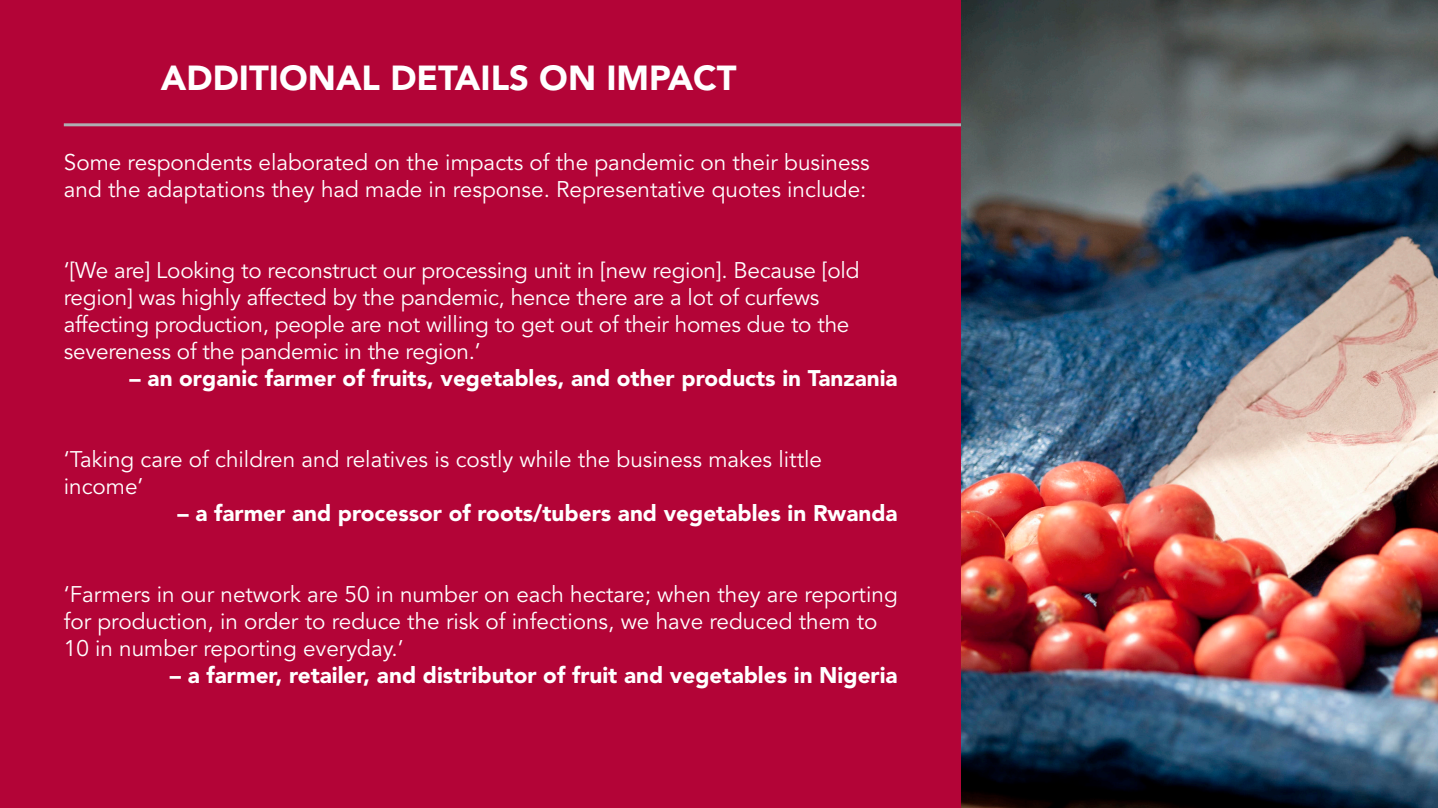
<style>
.page{position:relative;width:1438px;height:808px;background:#fff}
.page>*{position:absolute;margin:0;border:0;box-sizing:border-box;transform-origin:0 0}
.t1{font:900 34.5px "Avenir LT Std";color:#fff}
.t2{font:22.5px/27px "Avenir LT Std";color:#fff}
.t3{font:900 22.5px "Avenir LT Std";color:#fff}
</style>
<div class="page">
<div style="left:0;top:0;width:1437px;height:808px;background:#b30437"></div>
<hr style="left:64px;top:123px;width:1310px;height:3px;background:#aeafb3">
<img style="left:961px;top:0;width:476px;height:808px">
<p class="t1" style="left:161px;top:57px;width:577px">ADDITIONAL DETAILS ON IMPACT</p>
<p class="t2" style="left:64px;top:150px;width:807px">Some respondents elaborated on the impacts of the pandemic on their business and the adaptations they had made in response. Representative quotes include:</p>
<p class="t2" style="left:64px;top:258px;width:797px">‘[We are] Looking to reconstruct our processing unit in [new region]. Because [old region] was highly affected by the pandemic, hence there are a lot of curfews affecting production, people are not willing to get out of their homes due to the severeness of the pandemic in the region.’</p>
<p class="t3" style="left:130px;top:365px;width:769px">– an organic farmer of fruits, vegetables, and other products in Tanzania</p>
<p class="t2" style="left:64px;top:447px;width:759px">‘Taking care of children and relatives is costly while the business makes little income’</p>
<p class="t3" style="left:177px;top:500px;width:721px">– a farmer and processor of roots/tubers and vegetables in Rwanda</p>
<p class="t2" style="left:64px;top:582px;width:835px">‘Farmers in our network are 50 in number on each hectare; when they are reporting for production, in order to reduce the risk of infections, we have reduced them to<br>10 in number reporting everyday.’</p>
<p class="t3" style="left:170px;top:662px;width:729px">– a farmer, retailer, and distributor of fruit and vegetables in Nigeria</p>
</div>
